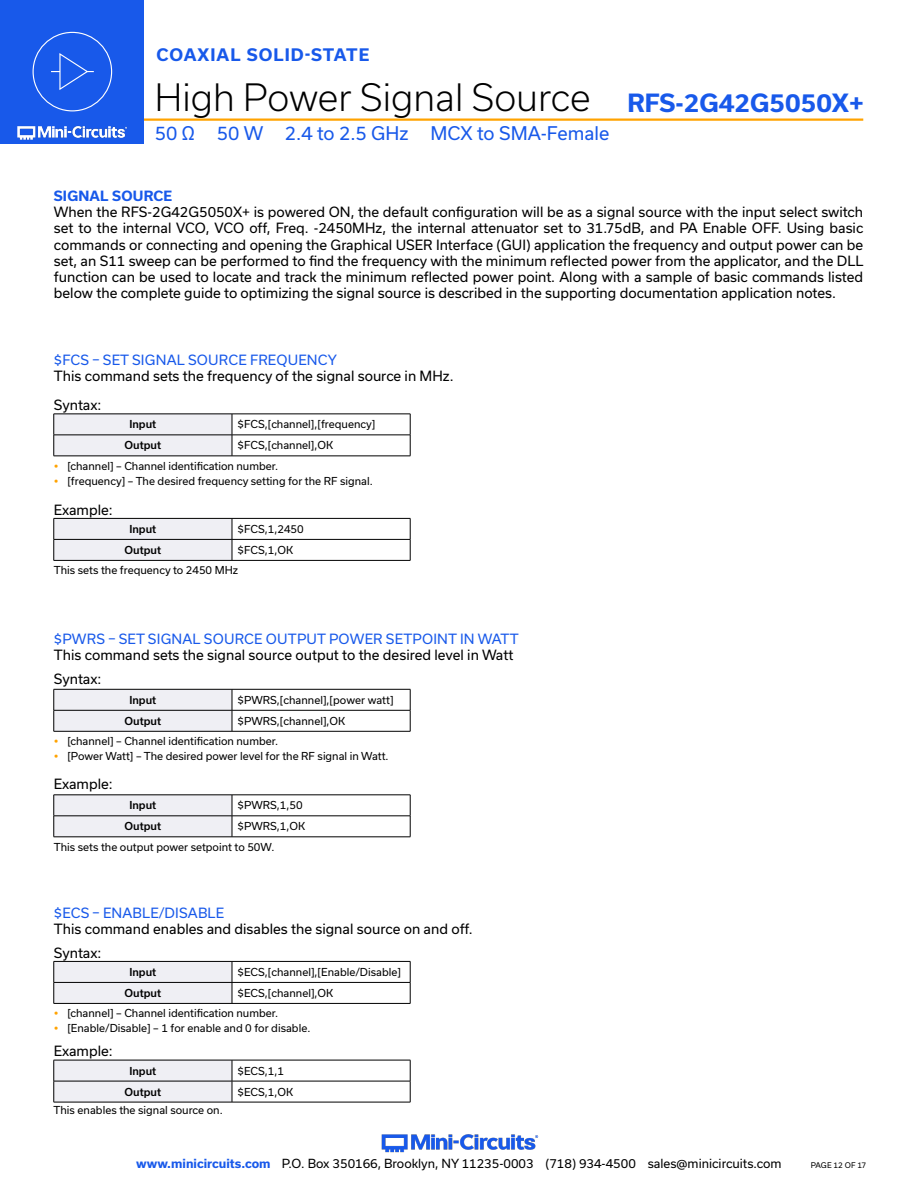
<style>
.page{position:relative;width:918px;height:1188px;background:#fff}
.page>*{position:absolute;margin:0;border:0;box-sizing:border-box;transform-origin:0 0}
.t1{font:300 36px "Usual";color:#000}
.t2{font:700 24px "Usual";color:#1859ea}
.t3{font:18px "Usual";color:#1859ea}
.t4{font:700 16.5px "Usual";letter-spacing:.065em;color:#1859ea}
.Regular_Copy{font:13.5px/16.2px "Usual";color:#000;text-align:justify}
.Blue_Headers{font:13.5px "Usual";letter-spacing:.015em;color:#1859ea}
.Blue_Headers-2{font:700 13.5px "Usual";letter-spacing:.015em;color:#1859ea}
.t5{font:12px "Usual";color:#000}
.Notes{font:10.5px "Usual";color:#000}
.Table_Body_Left_Justified{font:10.5px "Usual";color:#000}
.Table_Header_Center{font:500 10.5px "Usual";color:#000}
.t6{font:7.5px "Usual";letter-spacing:-.005em;color:#000}
.s1{font-weight:700;color:#1859ea}
</style>
<div class="page">
<img style="left:381px;top:1134px;width:158px;height:19px">
<hr style="left:130px;top:118px;width:733px;height:3px;background:#ffa300">
<div style="left:0;top:0;width:144px;height:144px;background:#1859ea"></div>
<img style="left:17px;top:120px;width:128px;height:20px">
<div style="left:33px;top:32px;width:79px;height:79px;border:1px solid #fff;border-radius:50%"></div>
<svg style="left:51px;top:53px;width:43px;height:37px"></svg>
<hr style="left:232px;top:414px;width:178px;height:1px;background:#000">
<hr style="left:54px;top:456px;width:178px;height:1px;background:#000">
<hr style="left:232px;top:435px;width:178px;height:1px;background:#000">
<svg style="left:54px;top:414px;width:179px;height:42px"></svg>
<svg style="left:410px;top:414px;width:1px;height:42px"></svg>
<hr style="left:232px;top:456px;width:178px;height:1px;background:#000">
<hr style="left:232px;top:689px;width:178px;height:1px;background:#000">
<hr style="left:54px;top:731px;width:178px;height:1px;background:#000">
<hr style="left:232px;top:710px;width:178px;height:1px;background:#000">
<svg style="left:54px;top:689px;width:179px;height:42px"></svg>
<svg style="left:410px;top:689px;width:1px;height:42px"></svg>
<hr style="left:232px;top:731px;width:178px;height:1px;background:#000">
<hr style="left:232px;top:961px;width:178px;height:1px;background:#000">
<hr style="left:54px;top:1003px;width:178px;height:1px;background:#000">
<hr style="left:232px;top:982px;width:178px;height:1px;background:#000">
<svg style="left:54px;top:961px;width:179px;height:42px"></svg>
<svg style="left:410px;top:962px;width:1px;height:41px"></svg>
<hr style="left:232px;top:1003px;width:178px;height:1px;background:#000">
<hr style="left:232px;top:518px;width:178px;height:1px;background:#000">
<hr style="left:54px;top:560px;width:178px;height:1px;background:#000">
<hr style="left:232px;top:539px;width:178px;height:1px;background:#000">
<svg style="left:54px;top:518px;width:179px;height:42px"></svg>
<svg style="left:410px;top:519px;width:1px;height:41px"></svg>
<hr style="left:232px;top:560px;width:178px;height:1px;background:#000">
<hr style="left:232px;top:795px;width:178px;height:1px;background:#000">
<hr style="left:54px;top:837px;width:178px;height:1px;background:#000">
<hr style="left:232px;top:816px;width:178px;height:1px;background:#000">
<svg style="left:54px;top:795px;width:179px;height:42px"></svg>
<svg style="left:410px;top:795px;width:1px;height:42px"></svg>
<hr style="left:232px;top:837px;width:178px;height:1px;background:#000">
<hr style="left:232px;top:1060px;width:178px;height:1px;background:#000">
<hr style="left:54px;top:1102px;width:178px;height:1px;background:#000">
<hr style="left:232px;top:1081px;width:178px;height:1px;background:#000">
<svg style="left:54px;top:1060px;width:179px;height:42px"></svg>
<svg style="left:410px;top:1060px;width:1px;height:42px"></svg>
<hr style="left:232px;top:1102px;width:178px;height:1px;background:#000">
<p class="t4" style="left:156px;top:45px;width:214px">COAXIAL SOLID-STATE</p>
<h1 class="t1" style="left:155px;top:77px;width:437px">High Power Signal Source</h1>
<h3 class="t3" style="left:155px;top:123px;width:456px">50 Ω 50 W 2.4 to 2.5 GHz MCX to SMA-Female</h3>
<h2 class="t2" style="left:627px;top:89px;width:238px">RFS-2G42G5050X+</h2>
<p class="Blue_Headers-2" style="left:54px;top:188px;width:120px">SIGNAL SOURCE</p>
<p class="Regular_Copy" style="left:54px;top:204px;width:811px">When the RFS-2G42G5050X+ is powered ON, the default configuration will be as a signal source with the input select switch set to the internal VCO, VCO off, Freq. -2450MHz, the internal attenuator set to 31.75dB, and PA Enable OFF. Using basic commands or connecting and opening the Graphical USER Interface (GUI) application the frequency and output power can be set, an S11 sweep can be performed to find the frequency with the minimum reflected power from the applicator, and the DLL function can be used to locate and track the minimum reflected power point. Along with a sample of basic commands listed below the complete guide to optimizing the signal source is described in the supporting documentation application notes.</p>
<p class="Blue_Headers" style="left:54px;top:352px;width:285px">$FCS – SET SIGNAL SOURCE FREQUENCY</p>
<p class="Regular_Copy" style="left:54px;top:368px;width:401px">This command sets the frequency of the signal source in MHz.</p>
<p class="Regular_Copy" style="left:54px;top:397px;width:49px">Syntax:</p>
<p class="Table_Header_Center" style="left:129px;top:418px;width:28px">Input</p>
<p class="Table_Body_Left_Justified" style="left:237px;top:418px;width:140px">$FCS,[channel],[frequency]</p>
<p class="Table_Header_Center" style="left:125px;top:439px;width:38px">Output</p>
<p class="Table_Body_Left_Justified" style="left:237px;top:439px;width:97px">$FCS,[channel],OK</p>
<p class="Notes" style="left:67px;top:460px;width:212px">[channel] – Channel identification number.</p>
<p class="Notes" style="left:67px;top:475px;width:307px">[frequency] – The desired frequency setting for the RF signal.</p>
<p class="Regular_Copy" style="left:54px;top:501px;width:60px">Example:</p>
<p class="Table_Header_Center" style="left:129px;top:523px;width:28px">Input</p>
<p class="Table_Body_Left_Justified" style="left:237px;top:523px;width:68px">$FCS,1,2450</p>
<p class="Table_Header_Center" style="left:125px;top:544px;width:38px">Output</p>
<p class="Table_Body_Left_Justified" style="left:237px;top:544px;width:57px">$FCS,1,OK</p>
<p class="Notes" style="left:54px;top:564px;width:186px">This sets the frequency to 2450 MHz</p>
<p class="Blue_Headers" style="left:54px;top:631px;width:466px">$PWRS – SET SIGNAL SOURCE OUTPUT POWER SETPOINT IN WATT</p>
<p class="Regular_Copy" style="left:54px;top:647px;width:461px">This command sets the signal source output to the desired level in Watt</p>
<p class="Regular_Copy" style="left:54px;top:671px;width:49px">Syntax:</p>
<p class="Table_Header_Center" style="left:129px;top:694px;width:28px">Input</p>
<p class="Table_Body_Left_Justified" style="left:237px;top:694px;width:158px">$PWRS,[channel],[power watt]</p>
<p class="Table_Header_Center" style="left:125px;top:715px;width:38px">Output</p>
<p class="Table_Body_Left_Justified" style="left:237px;top:715px;width:109px">$PWRS,[channel],OK</p>
<p class="Notes" style="left:67px;top:735px;width:212px">[channel] – Channel identification number.</p>
<p class="Notes" style="left:67px;top:750px;width:323px">[Power Watt] – The desired power level for the RF signal in Watt.</p>
<p class="Regular_Copy" style="left:54px;top:776px;width:60px">Example:</p>
<p class="Table_Header_Center" style="left:129px;top:799px;width:28px">Input</p>
<p class="Table_Body_Left_Justified" style="left:237px;top:799px;width:67px">$PWRS,1,50</p>
<p class="Table_Header_Center" style="left:125px;top:820px;width:38px">Output</p>
<p class="Table_Body_Left_Justified" style="left:237px;top:820px;width:69px">$PWRS,1,OK</p>
<p class="Notes" style="left:54px;top:841px;width:222px">This sets the output power setpoint to 50W.</p>
<p class="Blue_Headers" style="left:54px;top:905px;width:172px">$ECS – ENABLE/DISABLE</p>
<p class="Regular_Copy" style="left:54px;top:921px;width:420px">This command enables and disables the signal source on and off.</p>
<p class="Regular_Copy" style="left:54px;top:944px;width:49px">Syntax:</p>
<p class="Table_Header_Center" style="left:129px;top:966px;width:28px">Input</p>
<p class="Table_Body_Left_Justified" style="left:237px;top:966px;width:165px">$ECS,[channel],[Enable/Disable]</p>
<p class="Table_Header_Center" style="left:125px;top:987px;width:38px">Output</p>
<p class="Table_Body_Left_Justified" style="left:237px;top:987px;width:97px">$ECS,[channel],OK</p>
<p class="Notes" style="left:67px;top:1007px;width:212px">[channel] – Channel identification number.</p>
<p class="Notes" style="left:67px;top:1022px;width:245px">[Enable/Disable] – 1 for enable and 0 for disable.</p>
<p class="Regular_Copy" style="left:54px;top:1043px;width:60px">Example:</p>
<p class="Table_Header_Center" style="left:129px;top:1065px;width:28px">Input</p>
<p class="Table_Body_Left_Justified" style="left:237px;top:1065px;width:48px">$ECS,1,1</p>
<p class="Table_Header_Center" style="left:125px;top:1086px;width:38px">Output</p>
<p class="Table_Body_Left_Justified" style="left:237px;top:1086px;width:57px">$ECS,1,OK</p>
<p class="Notes" style="left:54px;top:1104px;width:171px">This enables the signal source on.</p>
<p class="t5" style="left:136px;top:1157px;width:647px"><span class="s1">www.minicircuits.com</span> P.O. Box 350166, Brooklyn, NY 11235-0003 (718) 934-4500 sales@minicircuits.com</p>
<p class="t6" style="left:811px;top:1161px;width:57px">PAGE 12 OF 17</p>
</div>
